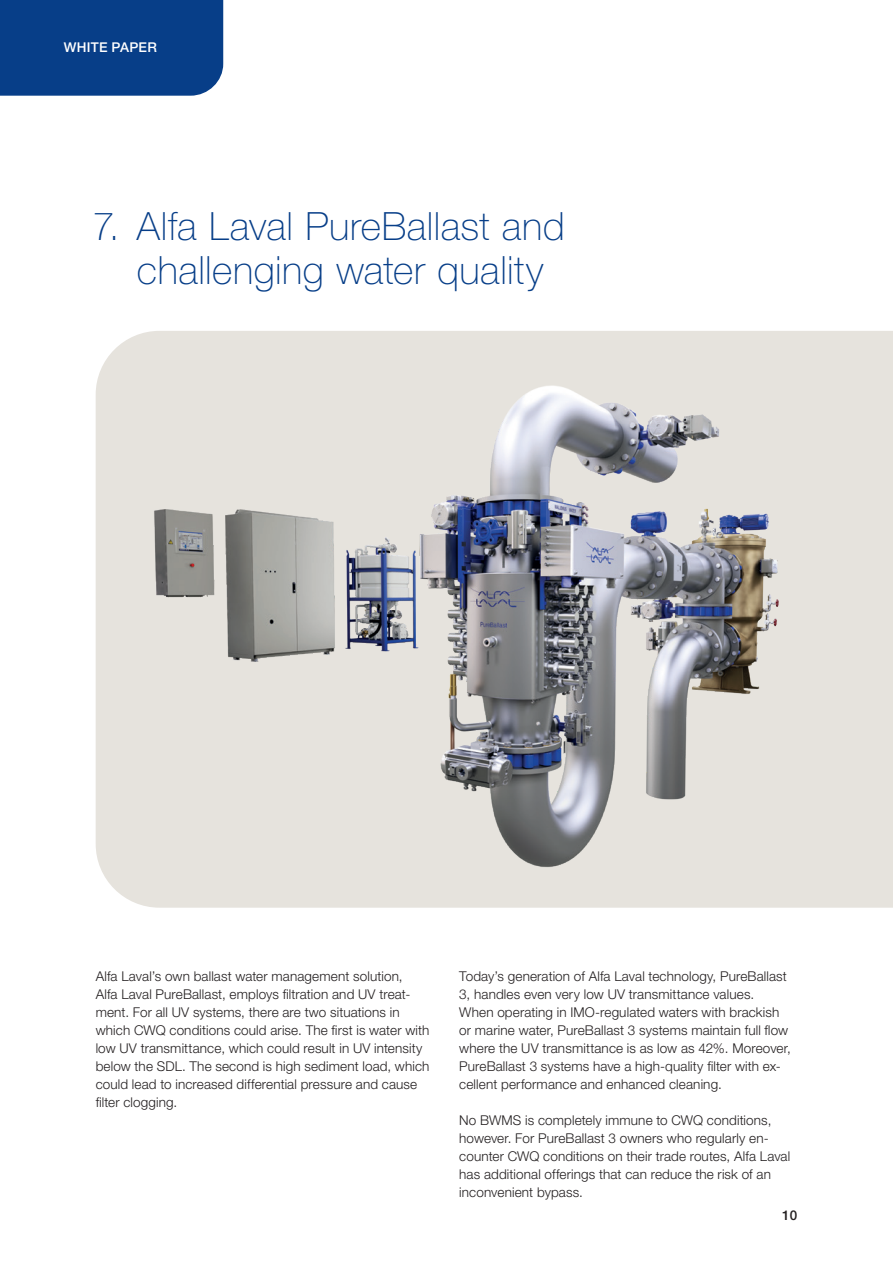
<style>
.page{position:relative;width:893px;height:1263px;background:#fff}
.page>*{position:absolute;margin:0;border:0;box-sizing:border-box;transform-origin:0 0}
.Headline_2{font:100 39px/43.5px "Helvetica Neue LT Std";letter-spacing:.015em;color:#073e88;text-align:center}
.Bodycopy{font:300 13.5px/18px "Helvetica Neue LT Std";letter-spacing:.01em;color:#231f20}
.t1{font:500 13.5px "Helvetica Neue LT Std";letter-spacing:.02em;color:#fff}
.t2{font:500 13.5px "Helvetica Neue LT Std";color:#231f20}
</style>
<div class="page">
<div style="left:0;top:0;width:223px;height:96px;background:#073e88"></div>
<div style="left:96px;top:331px;width:797px;height:577px;background:#e6e3dd"></div>
<img style="left:151px;top:373px;width:681px;height:511px">
<p class="t1" style="left:64px;top:39px;width:95px">WHITE PAPER</p>
<p class="Headline_2" style="left:93px;top:205px;width:474px">7. Alfa Laval PureBallast and challenging water quality</p>
<p class="Bodycopy" style="left:96px;top:967px;width:335px">Alfa Laval’s own ballast water management solution,<br>Alfa Laval PureBallast, employs filtration and UV treat&shy;ment. For all UV systems, there are two situations in which CWQ conditions could arise. The first is water with low UV transmittance, which could result in UV intensity below the SDL. The second is high sediment load, which could lead to increased differential pressure and cause filter clogging.</p>
<p class="Bodycopy" style="left:459px;top:967px;width:333px">Today’s generation of Alfa Laval technology, PureBallast 3, handles even very low UV transmittance values.<br>When operating in IMO-regulated waters with brackish or marine water, PureBallast 3 systems maintain full flow where the UV transmittance is as low as 42%. Moreover, PureBallast 3 systems have a high-quality filter with ex&shy;cellent performance and enhanced cleaning.</p>
<p class="Bodycopy" style="left:459px;top:1111px;width:332px">No BWMS is completely immune to CWQ conditions, however. For PureBallast 3 owners who regularly en&shy;counter CWQ conditions on their trade routes, Alfa Laval has additional offerings that can reduce the risk of an inconvenient bypass.</p>
<p class="t2" style="left:782px;top:1207px;width:17px">10</p>
</div>
